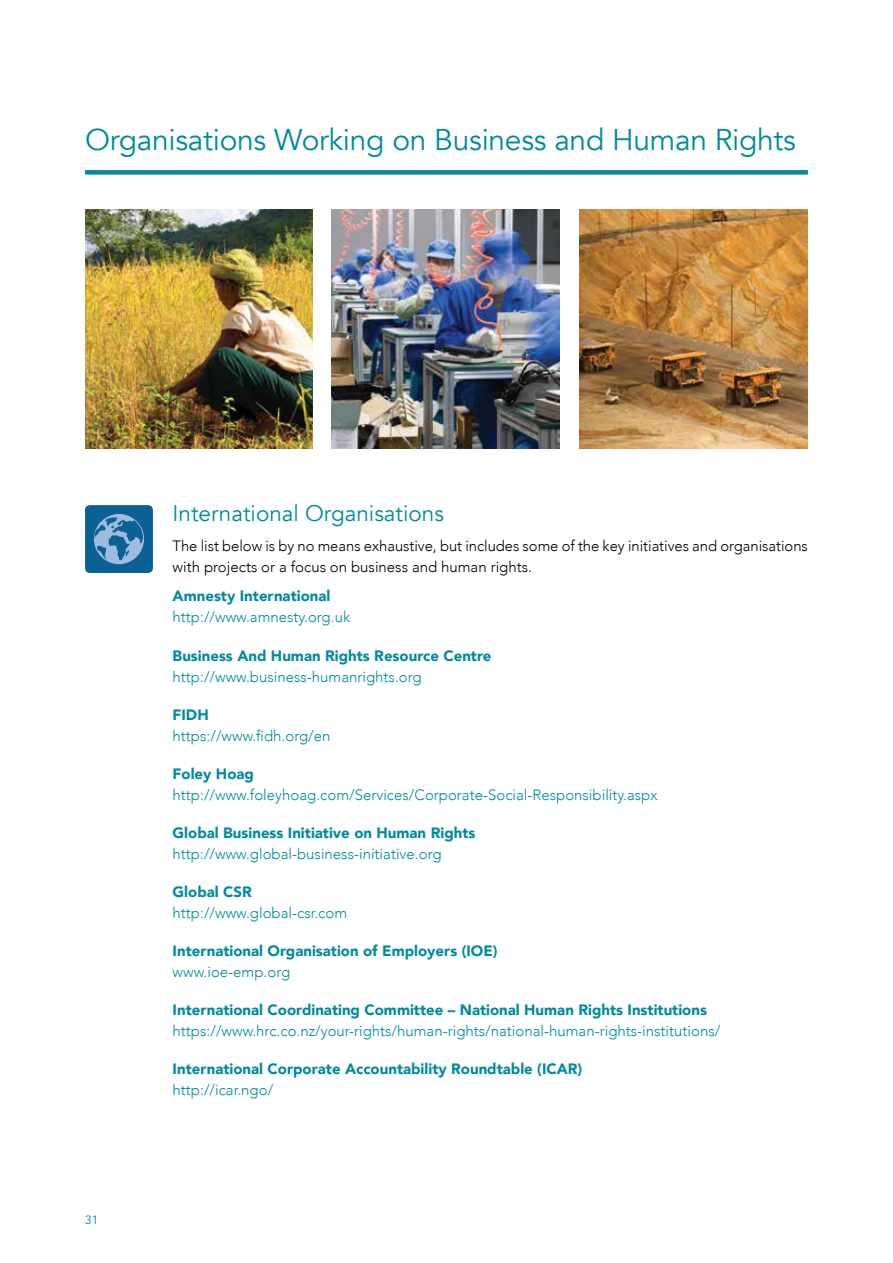
<style>
.page{position:relative;width:893px;height:1263px;background:#fff}
.page>*{position:absolute;margin:0;border:0;box-sizing:border-box;transform-origin:0 0}
.t1{font:30px "Avenir";letter-spacing:-.01em;color:#008b9c}
.t2{font:22.5px "Avenir";color:#008b9c}
.t3{font:300 15px "Avenir";color:#008b9c}
.t4{font:900 15px "Avenir";color:#008b9c}
.t5{font:300 15px/21px "Avenir";letter-spacing:-.005em;color:#000}
.t6{font:12px "Avenir LT";color:#008b9c}
</style>
<div class="page">
<div style="left:85px;top:170px;width:723px;height:5px;background:#008b9c"></div>
<div style="left:85px;top:505px;width:68px;height:68px;background:#0b6195;border-radius:5px"></div>
<div style="left:94px;top:514px;width:50px;height:50px;background:#9fbbdf;border-radius:50%"></div>
<svg style="left:94px;top:517px;width:49px;height:43px"></svg>
<img style="left:332px;top:209px;width:227px;height:239px">
<img style="left:85px;top:209px;width:228px;height:239px">
<img style="left:580px;top:209px;width:228px;height:239px">
<h1 class="t1" style="left:85px;top:122px;width:712px">Organisations Working on Business and Human Rights</h1>
<p class="t6" style="left:85px;top:1213px;width:15px">31</p>
<h2 class="t2" style="left:173px;top:500px;width:273px">International Organisations</h2>
<p class="t5" style="left:173px;top:535px;width:637px">The list below is by no means exhaustive, but includes some of the key initiatives and organisations with projects or a focus on business and human rights.</p>
<p class="t4" style="left:173px;top:583px;width:159px">Amnesty International</p>
<p class="t3" style="left:173px;top:608px;width:179px">http://www.amnesty.org.uk</p>
<p class="t4" style="left:173px;top:642px;width:320px">Business And Human Rights Resource Centre</p>
<p class="t3" style="left:173px;top:667px;width:250px">http://www.business-humanrights.org</p>
<p class="t4" style="left:173px;top:701px;width:38px">FIDH</p>
<p class="t3" style="left:173px;top:726px;width:159px">https://www.fidh.org/en</p>
<p class="t4" style="left:173px;top:760px;width:83px">Foley Hoag</p>
<p class="t3" style="left:173px;top:785px;width:486px">http://www.foleyhoag.com/Services/Corporate-Social-Responsibility.aspx</p>
<p class="t4" style="left:173px;top:819px;width:304px">Global Business Initiative on Human Rights</p>
<p class="t3" style="left:173px;top:844px;width:270px">http://www.global-business-initiative.org</p>
<p class="t4" style="left:173px;top:878px;width:81px">Global CSR</p>
<p class="t3" style="left:173px;top:903px;width:176px">http://www.global-csr.com</p>
<p class="t4" style="left:173px;top:937px;width:326px">International Organisation of Employers (IOE)</p>
<p class="t3" style="left:173px;top:962px;width:119px">www.ioe-emp.org</p>
<p class="t4" style="left:173px;top:996px;width:536px">International Coordinating Committee – National Human Rights Institutions</p>
<p class="t3" style="left:173px;top:1021px;width:549px">https://www.hrc.co.nz/your-rights/human-rights/national-human-rights-institutions/</p>
<p class="t4" style="left:173px;top:1055px;width:411px">International Corporate Accountability Roundtable (ICAR)</p>
<p class="t3" style="left:173px;top:1080px;width:102px">http://icar.ngo/</p>
</div>
